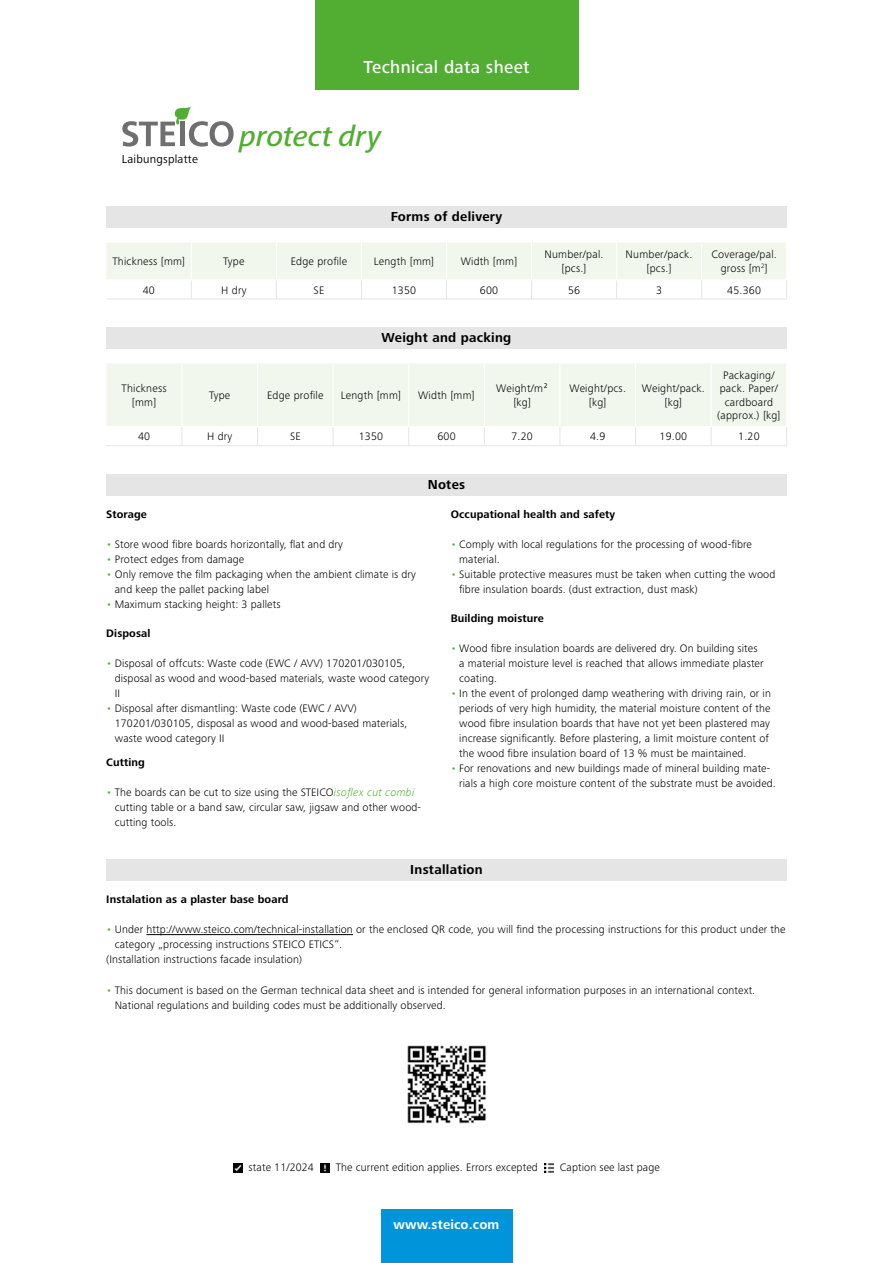
<style>
.page{position:relative;width:893px;height:1263px;background:#fff}
.page>*{position:absolute;margin:0;border:0;box-sizing:border-box;transform-origin:0 0}
.t1{font:italic 500 29.7px "Frutiger Next LTW1 G";color:#52ae32}
.t2{font:500 18px "Frutiger Next LTW1 G";letter-spacing:.02em;color:#fff}
.t3{font:700 13.5px "Frutiger Next LTW1 G";letter-spacing:.02em;color:#000}
.t4{font:700 13.5px "Frutiger Next LTW1 G";letter-spacing:.01em;color:#fff}
.t5{font:12px "Frutiger Next LTW1 G";letter-spacing:.02em;color:#000}
.t6{font:300 11.25px/15px "Frutiger Next LTW1 G";letter-spacing:.01em;color:#000}
.t7{font:700 11.25px "Frutiger Next LTW1 G";letter-spacing:.01em;color:#000}
.s1{color:#52ae32}
.s2{font-style:italic;color:#52ae32}
</style>
<div class="page">
<svg style="left:122px;top:106px;width:112px;height:41px"></svg>
<div style="left:106px;top:206px;width:681px;height:21px;background:#e5e5e5"></div>
<svg style="left:106px;top:242px;width:681px;height:57px"></svg>
<hr style="left:106px;top:299px;width:85px;height:1px;background:#e5e5e5">
<hr style="left:191px;top:299px;width:85px;height:1px;background:#e5e5e5">
<hr style="left:276px;top:299px;width:85px;height:1px;background:#e5e5e5">
<hr style="left:361px;top:299px;width:85px;height:1px;background:#e5e5e5">
<hr style="left:446px;top:299px;width:86px;height:1px;background:#e5e5e5">
<hr style="left:532px;top:299px;width:85px;height:1px;background:#e5e5e5">
<hr style="left:617px;top:299px;width:85px;height:1px;background:#e5e5e5">
<hr style="left:702px;top:299px;width:85px;height:1px;background:#e5e5e5">
<div style="left:106px;top:327px;width:681px;height:22px;background:#e5e5e5"></div>
<svg style="left:106px;top:364px;width:681px;height:81px"></svg>
<hr style="left:106px;top:445px;width:76px;height:1px;background:#e5e5e5">
<hr style="left:182px;top:445px;width:75px;height:1px;background:#e5e5e5">
<hr style="left:257px;top:445px;width:76px;height:1px;background:#e5e5e5">
<hr style="left:333px;top:445px;width:76px;height:1px;background:#e5e5e5">
<hr style="left:409px;top:445px;width:75px;height:1px;background:#e5e5e5">
<hr style="left:484px;top:445px;width:76px;height:1px;background:#e5e5e5">
<hr style="left:560px;top:445px;width:75px;height:1px;background:#e5e5e5">
<hr style="left:635px;top:445px;width:76px;height:1px;background:#e5e5e5">
<hr style="left:711px;top:445px;width:76px;height:1px;background:#e5e5e5">
<div style="left:106px;top:474px;width:681px;height:21px;background:#e5e5e5"></div>
<div style="left:106px;top:859px;width:681px;height:21px;background:#e5e5e5"></div>
<hr style="left:146px;top:934px;width:207px;height:1px;background:#000">
<img style="left:407px;top:1045px;width:79px;height:79px">
<div style="left:315px;top:0;width:263px;height:89px;background:#52ae32"></div>
<div style="left:381px;top:1210px;width:131px;height:53px;background:#0095db"></div>
<svg style="left:233px;top:1163px;width:9px;height:9px"></svg>
<svg style="left:320px;top:1163px;width:10px;height:9px"></svg>
<svg style="left:544px;top:1163px;width:10px;height:9px"></svg>
<p class="t5" style="left:122px;top:152px;width:78px">Laibungsplatte</p>
<h2 class="t2" style="left:363px;top:56px;width:168px">Technical data sheet</h2>
<h1 class="t1" style="left:239px;top:119px;width:143px">protect dry</h1>
<p class="t3" style="left:391px;top:209px;width:113px">Forms of delivery</p>
<p class="t6" style="left:112px;top:254px;width:74px">Thickness [mm]</p>
<p class="t6" style="left:223px;top:254px;width:23px">Type</p>
<p class="t6" style="left:291px;top:254px;width:58px">Edge profile</p>
<p class="t6" style="left:374px;top:254px;width:62px">Length [mm]</p>
<p class="t6" style="left:461px;top:254px;width:58px">Width [mm]</p>
<p class="t6" style="left:544px;top:248px;width:61px;line-height:13.5px;text-align:center">Number/pal. [pcs.]</p>
<p class="t6" style="left:626px;top:248px;width:68px;line-height:13.5px;text-align:center">Number/pack. [pcs.]</p>
<p class="t6" style="left:711px;top:248px;width:67px;line-height:13.5px;text-align:center">Coverage/pal. gross [m<sup>2</sup>]</p>
<p class="t6" style="left:143px;top:282px;width:14px">40</p>
<p class="t6" style="left:221px;top:282px;width:27px">H dry</p>
<p class="t6" style="left:314px;top:282px;width:12px">SE</p>
<p class="t6" style="left:392px;top:282px;width:26px">1350</p>
<p class="t6" style="left:480px;top:282px;width:20px">600</p>
<p class="t6" style="left:568px;top:282px;width:14px">56</p>
<p class="t6" style="left:656px;top:282px;width:7px">3</p>
<p class="t6" style="left:727px;top:282px;width:35px">45.360</p>
<p class="t3" style="left:382px;top:330px;width:131px">Weight and packing</p>
<p class="t6" style="left:122px;top:382px;width:47px;line-height:13.5px;text-align:center">Thickness [mm]</p>
<p class="t6" style="left:209px;top:388px;width:23px">Type</p>
<p class="t6" style="left:267px;top:388px;width:58px">Edge profile</p>
<p class="t6" style="left:341px;top:388px;width:62px">Length [mm]</p>
<p class="t6" style="left:418px;top:388px;width:58px">Width [mm]</p>
<p class="t6" style="left:496px;top:382px;width:53px;line-height:13.5px;text-align:center">Weight/m² [kg]</p>
<p class="t6" style="left:569px;top:382px;width:58px;line-height:13.5px;text-align:center">Weight/pcs. [kg]</p>
<p class="t6" style="left:642px;top:382px;width:65px;line-height:13.5px;text-align:center">Weight/pack. [kg]</p>
<p class="t6" style="left:717px;top:368px;width:65px;line-height:13.5px;text-align:center">Packaging/ pack. Paper/ cardboard (approx.) [kg]</p>
<p class="t6" style="left:138px;top:429px;width:14px">40</p>
<p class="t6" style="left:207px;top:429px;width:27px">H dry</p>
<p class="t6" style="left:290px;top:429px;width:12px">SE</p>
<p class="t6" style="left:359px;top:429px;width:26px">1350</p>
<p class="t6" style="left:437px;top:429px;width:20px">600</p>
<p class="t6" style="left:511px;top:429px;width:23px">7.20</p>
<p class="t6" style="left:590px;top:429px;width:17px">4.9</p>
<p class="t6" style="left:659px;top:429px;width:29px">19.00</p>
<p class="t6" style="left:738px;top:429px;width:23px">1.20</p>
<p class="t3" style="left:428px;top:476px;width:39px">Notes</p>
<p class="t7" style="left:106px;top:508px;width:42px">Storage</p>
<p class="t6" style="left:106px;top:537px;width:238px"><span class="s1">•</span> Store wood fibre boards horizontally, flat and dry</p>
<p class="t6" style="left:106px;top:552px;width:139px"><span class="s1">•</span> Protect edges from damage</p>
<p class="t6" style="left:115px;top:567px;width:303px;text-indent:-9px"><span class="s1">•</span> Only remove the film packaging when the ambient climate is dry and keep the pallet packing label</p>
<p class="t6" style="left:106px;top:597px;width:176px"><span class="s1">•</span> Maximum stacking height: 3 pallets</p>
<p class="t7" style="left:106px;top:626px;width:46px">Disposal</p>
<p class="t6" style="left:115px;top:655px;width:316px;text-indent:-9px"><span class="s1">•</span> Disposal of offcuts: Waste code (EWC / AVV) 170201/030105, disposal as wood and wood-based materials, waste wood category<br>II</p>
<p class="t6" style="left:115px;top:700px;width:294px;text-indent:-9px"><span class="s1">•</span> Disposal after dismantling: Waste code (EWC / AVV)<br>170201/030105, disposal as wood and wood-based materials, waste wood category II</p>
<p class="t7" style="left:106px;top:755px;width:40px">Cutting</p>
<p class="t6" style="left:115px;top:784px;width:308px;text-indent:-9px"><span class="s1">•</span> The boards can be cut to size using the STEICO<span class="s2">isoflex cut combi </span>cutting table or a band saw, circular saw, jigsaw and other wood&shy;cutting tools.</p>
<p class="t7" style="left:451px;top:508px;width:166px">Occupational health and safety</p>
<p class="t6" style="left:459px;top:537px;width:294px;text-indent:-9px"><span class="s1">•</span> Comply with local regulations for the processing of wood-fibre material.</p>
<p class="t6" style="left:459px;top:567px;width:318px;text-indent:-9px"><span class="s1">•</span> Suitable protective measures must be taken when cutting the wood fibre insulation boards. (dust extraction, dust mask)</p>
<p class="t7" style="left:451px;top:611px;width:94px">Building moisture</p>
<p class="t6" style="left:459px;top:640px;width:306px;text-indent:-9px"><span class="s1">•</span> Wood fibre insulation boards are delivered dry. On building sites a material moisture level is reached that allows immediate plaster coating.</p>
<p class="t6" style="left:459px;top:685px;width:313px;text-indent:-9px"><span class="s1">•</span> In the event of prolonged damp weathering with driving rain, or in periods of very high humidity, the material moisture content of the wood fibre insulation boards that have not yet been plastered may increase significantly. Before plastering, a limit moisture content of the wood fibre insulation board of 13 % must be maintained.</p>
<p class="t6" style="left:459px;top:760px;width:318px;text-indent:-9px"><span class="s1">•</span> For renovations and new buildings made of mineral building mate&shy;rials a high core moisture content of the substrate must be avoided.</p>
<p class="t3" style="left:410px;top:862px;width:74px">Installation</p>
<p class="t7" style="left:106px;top:893px;width:184px">Instalation as a plaster base board</p>
<p class="t6" style="left:106px;top:922px;width:681px"><span class="s1">•</span> Under http://www.steico.com/technical-installation or the enclosed QR code, you will find the processing instructions for this product under the</p>
<p class="t6" style="left:115px;top:937px;width:229px">category „processing instructions STEICO ETICS“.</p>
<p class="t6" style="left:106px;top:952px;width:197px">(Installation instructions facade insulation)</p>
<p class="t6" style="left:115px;top:982px;width:642px;text-indent:-9px"><span class="s1">•</span> This document is based on the German technical data sheet and is intended for general information purposes in an international context.<br>National regulations and building codes must be additionally observed.</p>
<p class="t6" style="left:249px;top:1160px;width:67px">state 11/2024</p>
<p class="t6" style="left:336px;top:1160px;width:204px">The current edition applies. Errors excepted</p>
<p class="t6" style="left:560px;top:1160px;width:101px">Caption see last page</p>
<p class="t4" style="left:394px;top:1217px;width:107px">www.steico.com</p>
</div>
